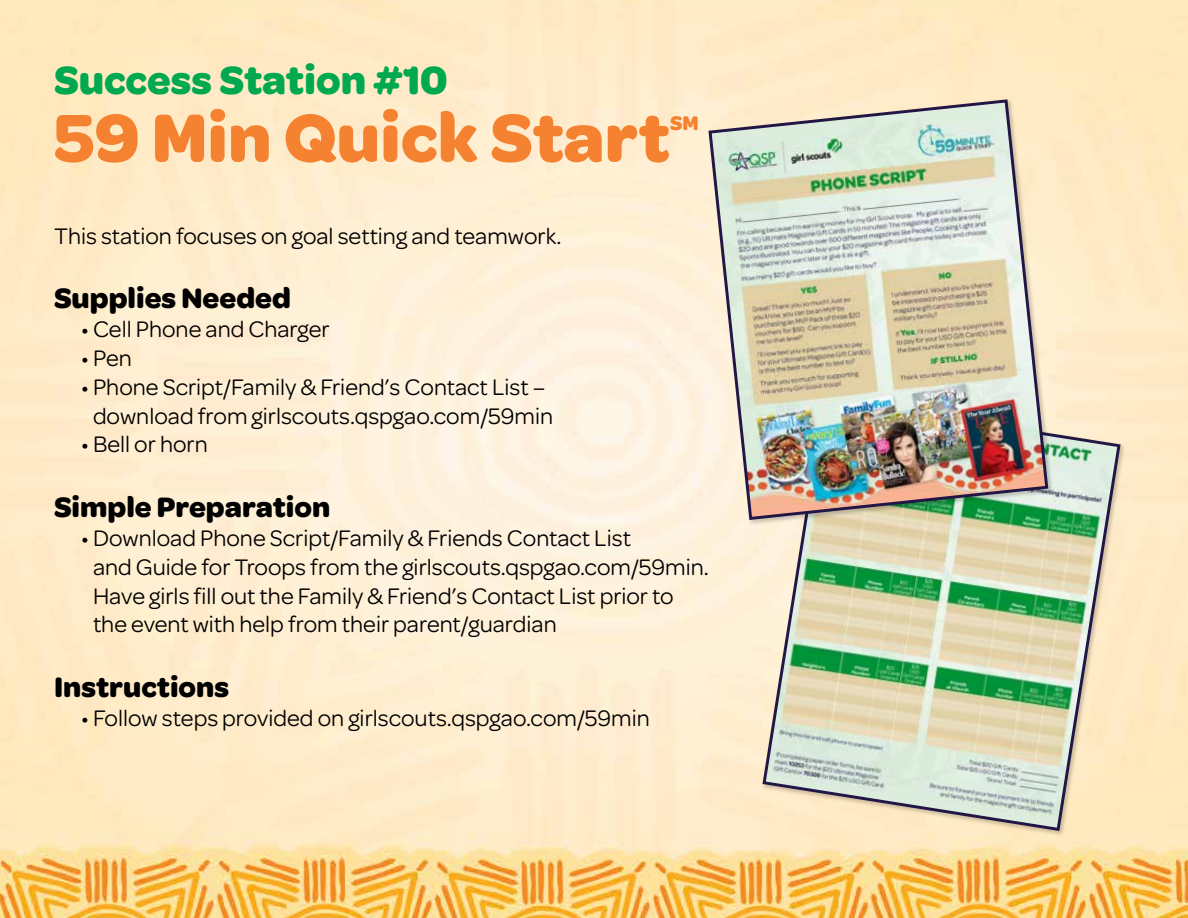
<style>
.page{position:relative;width:1188px;height:918px;background:#fff}
.page>*{position:absolute;margin:0;border:0;box-sizing:border-box;transform-origin:0 0}
.t1{font:700 72px "Omnes Girl Scouts";color:#f58231}
.t2{font:700 42px "Omnes Girl Scouts";color:#00a94f}
.t3{font:700 30px "Omnes Girl Scouts";color:#000}
.t4{font:24px/28.8px "Omnes Girl Scouts";color:#000;text-align:center}
.t5{font:700 21px "Omnes Girl Scouts";color:#f58231}
</style>
<div class="page">
<img style="left:0;top:0;width:1188px;height:918px">
<svg style="left:761px;top:396px;width:361px;height:437px;background:#cbd3b3"></svg>
<img style="left:707px;top:98px;width:343px;height:424px">
<h2 class="t2" style="left:54px;top:49px;width:395px">Success Station #10</h2>
<h1 class="t1" style="left:54px;top:84px;width:618px">59 Min Quick Start</h1>
<p class="t5" style="left:670px;top:108px;width:30px">SM</p>
<p class="t4" style="left:54px;top:220px;width:509px">This station focuses on goal setting and teamwork.</p>
<p class="t3" style="left:54px;top:276px;width:238px">Supplies Needed</p>
<p class="t4" style="left:81px;top:313px;width:250px">• Cell Phone and Charger</p>
<p class="t4" style="left:81px;top:342px;width:52px">• Pen</p>
<p class="t4" style="left:81px;top:371px;width:474px">• Phone Script/Family &amp; Friend’s Contact List – download from girlscouts.qspgao.com/59min</p>
<p class="t4" style="left:81px;top:429px;width:128px">• Bell or horn</p>
<p class="t3" style="left:54px;top:485px;width:278px">Simple Preparation</p>
<p class="t4" style="left:93px;top:522px;width:617px;text-align:left;text-indent:-12px">• Download Phone Script/Family &amp; Friends Contact List<br>and Guide for Troops from the girlscouts.qspgao.com/59min.<br>Have girls fill out the Family &amp; Friend’s Contact List prior to the event with help from their parent/guardian</p>
<p class="t3" style="left:54px;top:665px;width:177px">Instructions</p>
<p class="t4" style="left:81px;top:702px;width:570px">• Follow steps provided on girlscouts.qspgao.com/59min</p>
</div>
